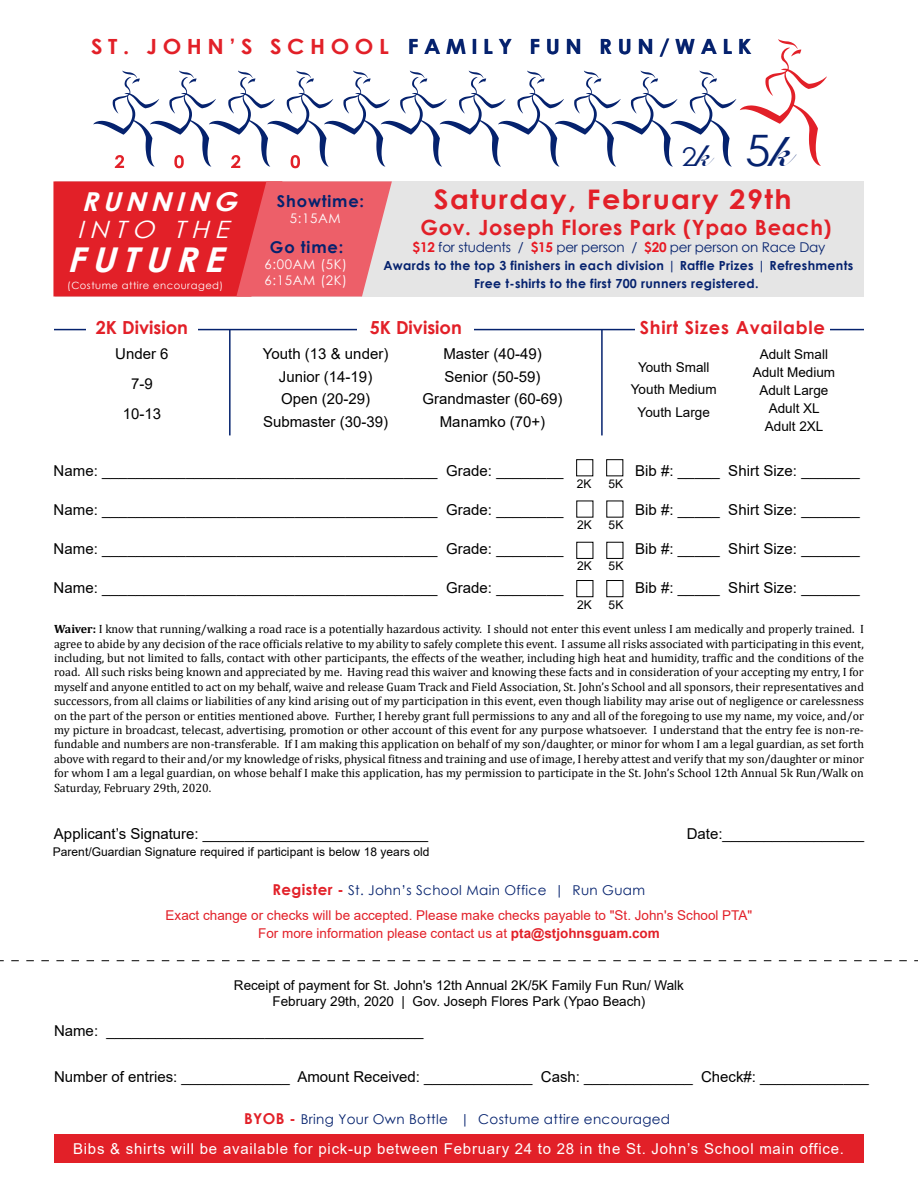
<style>
.page{position:relative;width:918px;height:1188px;background:#fff}
.page>*{position:absolute;margin:0;border:0;box-sizing:border-box;transform-origin:0 0}
.t1{font:italic 700 34.2px "Century Gothic";color:#fff;scale:1.06 1}
.t2{font:700 27px "Century Gothic";letter-spacing:.05em;color:#e22028;scale:1.06 1}
.t3{font:italic 700 26.1px "Century Gothic";color:#fff;scale:1.06 1}
.t4{font:25.95px "Century Gothic";color:#05226e;scale:1.06 1}
.t5{font:italic 24px "Century Gothic";color:#fff;scale:1.06 1}
.t6{font:700 21px "Century Gothic";letter-spacing:.25em;color:#05226e;scale:1.06 1}
.t7{font:700 21px "Century Gothic";letter-spacing:.03em;color:#e22028}
.t8{font:700 18px "Century Gothic";color:#e22028}
.t9{font:700 18px "Century Gothic";letter-spacing:.04em;color:#e22028}
.t10{font:700 16.2px "Century Gothic";letter-spacing:.05em;color:#05226e}
.t11{font:15px/22.5px "Arial";color:#000;text-align:center}
.t12{font:15px "Arial";letter-spacing:.05em;color:#fff}
.t13{font:13.5px/18px "Arial";color:#000;text-align:center}
.t14{font:13.5px/18px "Arial";color:#e22028;text-align:center}
.t15{font:13.5px "Century Gothic";letter-spacing:.025em;color:#05226e}
.t16{font:13.5px "Century Gothic";letter-spacing:-.015em;color:#05226e}
.t17{font:13.2px/15.9px "Century Gothic";letter-spacing:.05em;color:#fff}
.t18{font:700 12.45px/17.5px "Century Gothic";letter-spacing:.025em;color:#05226e;text-align:center}
.t19{font:12px/14.4px "Cambria";color:#000;text-align:justify}
.t20{font:12px "Arial";letter-spacing:.005em;color:#000}
.t21{font:9.9px "Century Gothic";letter-spacing:.05em;color:#fff}
.s1{color:#e22028}
.s2{font-family:"Snell BT";font-weight:700;font-size:30.75px}
.s3{font-size:43.35px}
.s4{font-family:"Snell BT";font-weight:700;font-size:43.35px}
.s5{font-weight:700;color:#e81822}
.s6{font-weight:700}
.s7{font-weight:700;font-size:15px;color:#e22028}
</style>
<div class="page">
<div style="left:56px;top:181px;width:808px;height:115px;background:#e5e5e5"></div>
<hr style="left:54px;top:329px;width:810px;height:1px;background:#05226e">
<div style="left:357px;top:316px;width:117px;height:25px;background:#fff"></div>
<div style="left:86px;top:316px;width:112px;height:25px;background:#fff"></div>
<div style="left:635px;top:316px;width:195px;height:26px;background:#fff"></div>
<svg style="left:11px;top:960px;width:907px;height:1px"></svg>
<hr style="left:601px;top:330px;width:2px;height:105px;background:#05226e">
<hr style="left:229px;top:330px;width:2px;height:105px;background:#05226e">
<svg style="left:93px;top:39px;width:734px;height:129px"></svg>
<div style="left:606px;top:459px;width:17px;height:17px;border:1px solid #000"></div>
<div style="left:576px;top:459px;width:17px;height:17px;border:1px solid #000"></div>
<div style="left:606px;top:580px;width:17px;height:17px;border:1px solid #000"></div>
<div style="left:576px;top:580px;width:17px;height:17px;border:1px solid #000"></div>
<div style="left:54px;top:1134px;width:810px;height:28px;background:#e22028"></div>
<svg style="left:53px;top:181px;width:339px;height:115px;background:#e64049"></svg>
<h3 class="t6" style="left:91px;top:30px;width:625px"><span class="s1">ST. JOHN’S SCHOOL</span> FAMILY FUN RUN/WALK</h3>
<h3 class="t3" style="left:82px;top:182px;width:157px">RUNNING</h3>
<h1 class="t1" style="left:67px;top:233px;width:161px">FUTURE</h1>
<h3 class="t5" style="left:77px;top:212px;width:152px">INTO THE</h3>
<p class="t21" style="left:67px;top:278px;width:158px">(Costume attire encouraged)</p>
<h3 class="t10" style="left:277px;top:189px;width:89px">Showtime:</h3>
<p class="t17" style="left:290px;top:210px;width:52px">5:15AM</p>
<h3 class="t10" style="left:270px;top:235px;width:75px">Go time:</h3>
<p class="t17" style="left:264px;top:256px;width:84px">6:00AM (5K)<br>6:15AM (2K)</p>
<h3 class="t4" style="left:682px;top:138px;width:117px">2<span class="s2">k</span> <span class="s3">5</span><span class="s4">k</span></h3>
<h2 class="t2" style="left:434px;top:179px;width:339px">Saturday, February 29th</h2>
<h3 class="t7" style="left:421px;top:211px;width:412px">Gov. Joseph Flores Park (Ypao Beach)</h3>
<p class="t16" style="left:413px;top:237px;width:414px"><span class="s5">$12</span> for students / <span class="s5">$15</span> per person / <span class="s5">$20</span> per person on Race Day</p>
<p class="t18" style="left:383px;top:256px;width:471px">Awards to the top 3 finishers in each division | Raffle Prizes | Refreshments<br>Free t-shirts to the first 700 runners registered.</p>
<h3 class="t8" style="left:96px;top:313px;width:94px">2K Division</h3>
<h3 class="t8" style="left:370px;top:313px;width:94px">5K Division</h3>
<h3 class="t9" style="left:640px;top:314px;width:187px">Shirt Sizes Available</h3>
<p class="t11" style="left:115px;top:339px;width:55px;line-height:30px">Under 6<br>7-9<br>10-13</p>
<p class="t11" style="left:263px;top:343px;width:127px">Youth (13 &amp; under)<br>Junior (14-19)<br>Open (20-29)<br>Submaster (30-39)</p>
<p class="t11" style="left:423px;top:343px;width:142px">Master (40-49)<br>Senior (50-59)<br>Grandmaster (60-69)<br>Manamko (70+)</p>
<p class="t13" style="left:631px;top:356px;width:87px;line-height:22.5px">Youth Small<br>Youth Medium<br>Youth Large</p>
<p class="t13" style="left:753px;top:346px;width:84px">Adult Small<br>Adult Medium<br>Adult Large<br>Adult XL<br>Adult 2XL</p>
<p class="t11" style="left:54px;top:459px;width:511px">Name: ________________________________________ Grade: ________</p>
<p class="t11" style="left:635px;top:459px;width:226px">Bib #: _____ Shirt Size: _______</p>
<p class="t11" style="left:54px;top:498px;width:511px">Name: ________________________________________ Grade: ________</p>
<p class="t11" style="left:635px;top:498px;width:226px">Bib #: _____ Shirt Size: _______</p>
<p class="t11" style="left:54px;top:537px;width:511px">Name: ________________________________________ Grade: ________</p>
<p class="t11" style="left:635px;top:537px;width:226px">Bib #: _____ Shirt Size: _______</p>
<p class="t11" style="left:54px;top:576px;width:511px">Name: ________________________________________ Grade: ________</p>
<p class="t11" style="left:635px;top:576px;width:226px">Bib #: _____ Shirt Size: _______</p>
<p class="t20" style="left:577px;top:475px;width:16px">2K</p>
<p class="t20" style="left:609px;top:475px;width:16px">5K</p>
<p class="t20" style="left:577px;top:517px;width:16px">2K</p>
<p class="t20" style="left:609px;top:517px;width:16px">5K</p>
<p class="t20" style="left:577px;top:558px;width:16px">2K</p>
<p class="t20" style="left:609px;top:558px;width:16px">5K</p>
<p class="t20" style="left:577px;top:596px;width:16px">2K</p>
<p class="t20" style="left:609px;top:596px;width:16px">5K</p>
<p class="t19" style="left:54px;top:622px;width:812px"><span class="s6">Waiver:</span> I know that running/walking a road race is a potentially hazardous activity. I should not enter this event unless I am medically and properly trained. I agree to abide by any decision of the race officials relative to my ability to safely complete this event. I assume all risks associated with participating in this event, including, but not limited to falls, contact with other participants, the effects of the weather, including high heat and humidity, traffic and the conditions of the road. All such risks being known and appreciated by me. Having read this waiver and knowing these facts and in consideration of your accepting my entry, I for myself and anyone entitled to act on my behalf, waive and release Guam Track and Field Association, St. John’s School and all sponsors, their representatives and successors, from all claims or liabilities of any kind arising out of my participation in this event, even though liability may arise out of negligence or carelessness on the part of the person or entities mentioned above. Further, I hereby grant full permissions to any and all of the foregoing to use my name, my voice, and/or my picture in broadcast, telecast, advertising, promotion or other account of this event for any purpose whatsoever. I understand that the entry fee is non-re&shy;fundable and numbers are non-transferable. If I am making this application on behalf of my son/daughter, or minor for whom I am a legal guardian, as set forth above with regard to their and/or my knowledge of risks, physical fitness and training and use of image, I hereby attest and verify that my son/daughter or minor for whom I am a legal guardian, on whose behalf I make this application, has my permission to participate in the St. John’s School 12th Annual 5k Run/Walk on Saturday, February 29th, 2020.</p>
<p class="t11" style="left:54px;top:822px;width:376px">Applicant’s Signature: ___________________________</p>
<p class="t11" style="left:687px;top:822px;width:179px">Date:_________________</p>
<p class="t20" style="left:53px;top:843px;width:378px">Parent/Guardian Signature required if participant is below 18 years old</p>
<p class="t15" style="left:273px;top:880px;width:374px"><span class="s7">Register -</span> St. John’s School Main Office | Run Guam</p>
<p class="t14" style="left:166px;top:906px;width:588px">Exact change or checks will be accepted. Please make checks payable to "St. John's School PTA"<br>For more information please contact us at <span class="s6">pta@stjohnsguam.com</span></p>
<p class="t13" style="left:234px;top:977px;width:452px;line-height:16.5px">Receipt of payment for St. John's 12th Annual 2K/5K Family Fun Run/ Walk<br>February 29th, 2020 | Gov. Joseph Flores Park (Ypao Beach)</p>
<p class="t11" style="left:54px;top:1019px;width:371px">Name: ______________________________________</p>
<p class="t11" style="left:54px;top:1066px;width:816px">Number of entries: _____________ Amount Received: _____________ Cash: _____________ Check#: _____________</p>
<p class="t15" style="left:244px;top:1109px;width:428px"><span class="s7">BYOB -</span> Bring Your Own Bottle | Costume attire encouraged</p>
<p class="t12" style="left:73px;top:1138px;width:772px">Bibs &amp; shirts will be available for pick-up between February 24 to 28 in the St. John’s School main office.</p>
</div>
